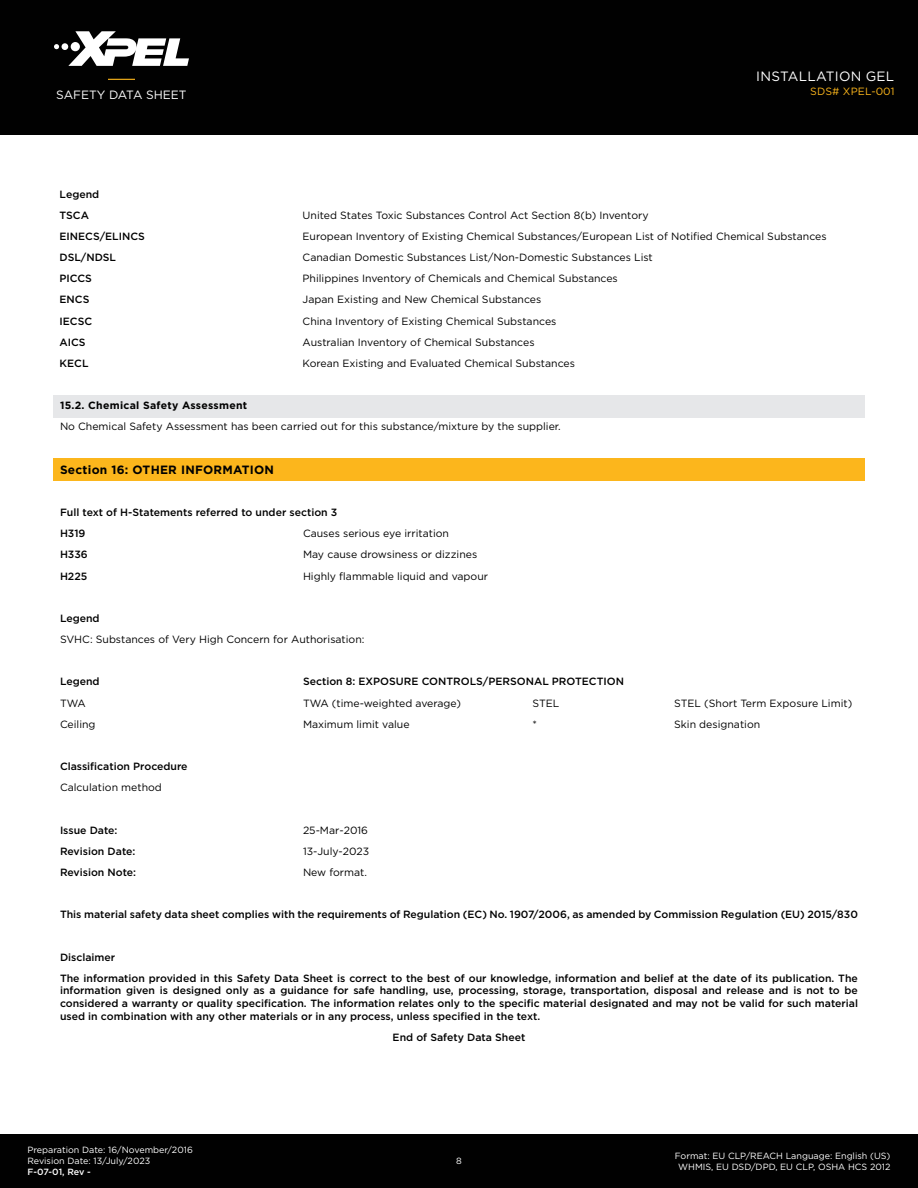
<style>
.page{position:relative;width:918px;height:1188px;background:#fff}
.page>*{position:absolute;margin:0;border:0;box-sizing:border-box;transform-origin:0 0}
.t1{font:13.5px "Gotham Pro";letter-spacing:.02em;color:#fff}
.t2{font:700 12px "Gotham Pro";letter-spacing:.02em;color:#010101}
.t3{font:12px "Gotham Pro";color:#fff}
.t4{font:500 10.5px/21.1px "Gotham Pro";color:#010101}
.t5{font:10.5px "Gotham Pro";color:#010101}
.t6{font:700 10.5px "Gotham Pro";letter-spacing:.025em;color:#010101}
.t7{font:10.5px "Gotham Pro";letter-spacing:.02em;color:#fcb61c}
.t8{font:9px/10.8px "Gotham Pro";color:#fff;text-align:center}
.t9{font:500 9px "Gotham Pro";letter-spacing:-.02em;color:#fff}
</style>
<div class="page">
<div style="left:0;top:1134px;width:918px;height:54px;background:#010101"></div>
<div style="left:0;top:0;width:918px;height:135px;background:#010101"></div>
<svg style="left:54px;top:31px;width:135px;height:35px"></svg>
<svg style="left:108px;top:79px;width:27px;height:1px"></svg>
<div style="left:53px;top:395px;width:812px;height:23px;background:#e6e7e9"></div>
<div style="left:53px;top:458px;width:812px;height:23px;background:#fcb61c"></div>
<p class="t3" style="left:56px;top:88px;width:132px">SAFETY DATA SHEET</p>
<p class="t4" style="left:60px;top:183px;width:41px">Legend<br>TSCA</p>
<p class="t5" style="left:303px;top:209px;width:347px">United States Toxic Substances Control Act Section 8(b) Inventory</p>
<p class="t1" style="left:756px;top:69px;width:140px">INSTALLATION GEL</p>
<p class="t7" style="left:810px;top:85px;width:86px">SDS# XPEL-001</p>
<p class="t4" style="left:60px;top:225px;width:87px">EINECS/ELINCS</p>
<p class="t5" style="left:303px;top:230px;width:526px">European Inventory of Existing Chemical Substances/European List of Notified Chemical Substances</p>
<p class="t4" style="left:60px;top:247px;width:58px">DSL/NDSL</p>
<p class="t5" style="left:303px;top:252px;width:352px">Canadian Domestic Substances List/Non-Domestic Substances List</p>
<p class="t4" style="left:60px;top:268px;width:34px">PICCS</p>
<p class="t5" style="left:303px;top:273px;width:317px">Philippines Inventory of Chemicals and Chemical Substances</p>
<p class="t4" style="left:60px;top:289px;width:31px">ENCS</p>
<p class="t5" style="left:303px;top:294px;width:240px">Japan Existing and New Chemical Substances</p>
<p class="t4" style="left:60px;top:310px;width:34px">IECSC</p>
<p class="t5" style="left:303px;top:315px;width:255px">China Inventory of Existing Chemical Substances</p>
<p class="t4" style="left:60px;top:331px;width:28px">AICS</p>
<p class="t5" style="left:303px;top:336px;width:233px">Australian Inventory of Chemical Substances</p>
<p class="t4" style="left:60px;top:352px;width:30px">KECL</p>
<p class="t5" style="left:303px;top:357px;width:274px">Korean Existing and Evaluated Chemical Substances</p>
<p class="t6" style="left:60px;top:399px;width:189px">15.2. Chemical Safety Assessment</p>
<p class="t5" style="left:60px;top:421px;width:502px">No Chemical Safety Assessment has been carried out for this substance/mixture by the supplier.</p>
<p class="t2" style="left:60px;top:463px;width:216px">Section 16: OTHER INFORMATION</p>
<p class="t4" style="left:60px;top:502px;width:279px">Full text of H-Statements referred to under section 3<br>H319</p>
<p class="t5" style="left:303px;top:528px;width:148px">Causes serious eye irritation</p>
<p class="t4" style="left:60px;top:544px;width:29px">H336</p>
<p class="t5" style="left:303px;top:549px;width:176px">May cause drowsiness or dizzines</p>
<p class="t4" style="left:60px;top:565px;width:29px">H225</p>
<p class="t5" style="left:303px;top:570px;width:187px">Highly flammable liquid and vapour</p>
<p class="t4" style="left:60px;top:607px;width:41px">Legend</p>
<p class="t5" style="left:60px;top:634px;width:306px">SVHC: Substances of Very High Concern for Authorisation:</p>
<p class="t4" style="left:60px;top:671px;width:41px">Legend</p>
<p class="t4" style="left:303px;top:671px;width:323px">Section 8: EXPOSURE CONTROLS/PERSONAL PROTECTION</p>
<p class="t5" style="left:60px;top:697px;width:27px">TWA</p>
<p class="t5" style="left:303px;top:697px;width:159px">TWA (time-weighted average)</p>
<p class="t5" style="left:532px;top:697px;width:28px">STEL</p>
<p class="t5" style="left:674px;top:697px;width:180px">STEL (Short Term Exposure Limit)</p>
<p class="t5" style="left:60px;top:718px;width:37px">Ceiling</p>
<p class="t5" style="left:303px;top:718px;width:108px">Maximum limit value</p>
<p class="t5" style="left:532px;top:718px;width:6px">*</p>
<p class="t5" style="left:674px;top:718px;width:88px">Skin designation</p>
<p class="t4" style="left:60px;top:756px;width:129px">Classification Procedure</p>
<p class="t5" style="left:60px;top:782px;width:103px">Calculation method</p>
<p class="t4" style="left:60px;top:819px;width:59px">Issue Date:</p>
<p class="t5" style="left:303px;top:824px;width:67px">25-Mar-2016</p>
<p class="t4" style="left:60px;top:840px;width:77px">Revision Date:</p>
<p class="t5" style="left:303px;top:845px;width:68px">13-July-2023</p>
<p class="t4" style="left:60px;top:861px;width:78px">Revision Note:</p>
<p class="t5" style="left:303px;top:866px;width:66px">New format.</p>
<p class="t4" style="left:60px;top:904px;width:800px">This material safety data sheet complies with the requirements of Regulation (EC) No. 1907/2006, as amended by Commission Regulation (EU) 2015/830</p>
<p class="t4" style="left:60px;top:946px;width:799px">Disclaimer<br>The information provided in this Safety Data Sheet is correct to the best of our knowledge, information and belief at the date of its publication. The</p>
<p class="t4" style="left:60px;top:984px;width:800px;line-height:12.6px;text-align:justify">information given is designed only as a guidance for safe handling, use, processing, storage, transportation, disposal and release and is not to be considered a warranty or quality specification. The information relates only to the specific material designated and may not be valid for such material used in combination with any other materials or in any process, unless specified in the text.</p>
<p class="t4" style="left:393px;top:1026px;width:134px">End of Safety Data Sheet</p>
<p class="t8" style="left:27px;top:1145px;width:167px;text-align:left">Preparation Date: 16/November/2016<br>Revision Date: 13/July/2023</p>
<p class="t9" style="left:27px;top:1167px;width:65px">F-07-01, Rev -</p>
<p class="t8" style="left:456px;top:1156px;width:7px">8</p>
<p class="t8" style="left:675px;top:1150px;width:217px">Format: EU CLP/REACH Language: English (US)<br>WHMIS, EU DSD/DPD, EU CLP, OSHA HCS 2012</p>
</div>
